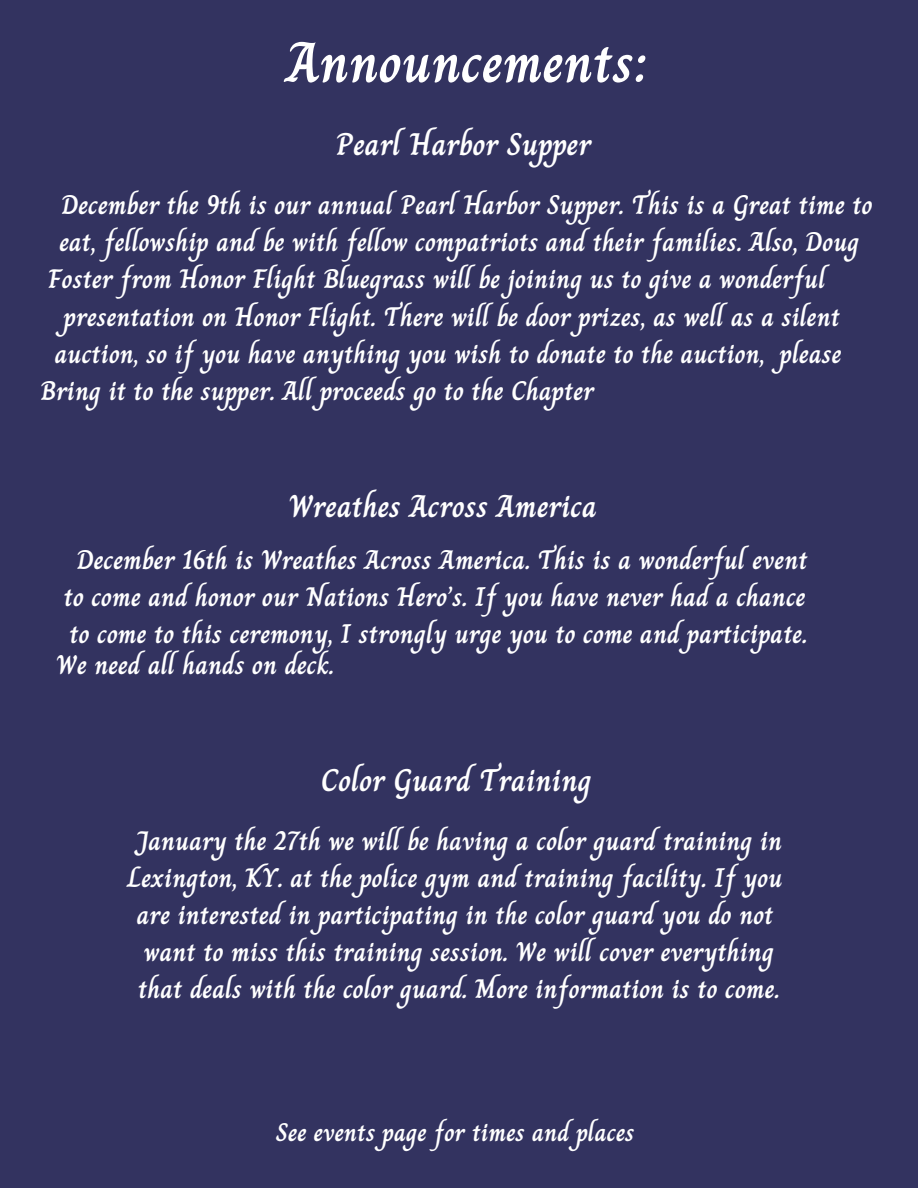
<style>
.page{position:relative;width:918px;height:1188px;background:#333360}
.page>*{position:absolute;margin:0;border:0;box-sizing:border-box;transform-origin:0 0}
.t1{font:700 57px "Charm";color:#fff}
.t2{font:700 31.5px "Charm";color:#fff}
.t3{font:700 27px "Charm";color:#fff}
.t4{font:700 25.5px "Charm";color:#fff}
</style>
<div class="page">
<p class="t1" style="left:287px;top:18px;width:362px">Announcements:</p>
<p class="t2" style="left:336px;top:120px;width:257px">Pearl Harbor Supper</p>
<p class="t3" style="left:62px;top:184px;width:813px">December the 9th is our annual Pearl Harbor Supper. This is a Great time to</p>
<p class="t3" style="left:60px;top:221px;width:802px">eat, fellowship and be with fellow compatriots and their families. Also, Doug</p>
<p class="t3" style="left:48px;top:258px;width:779px">Foster from Honor Flight Bluegrass will be joining us to give a wonderful</p>
<p class="t3" style="left:64px;top:295px;width:778px">presentation on Honor Flight. There will be door prizes, as well as a silent</p>
<p class="t3" style="left:55px;top:333px;width:788px">auction, so if you have anything you wish to donate to the auction, please</p>
<p class="t3" style="left:41px;top:370px;width:555px">Bring it to the supper. All proceeds go to the Chapter</p>
<p class="t2" style="left:289px;top:481px;width:310px">Wreathes Across America</p>
<p class="t3" style="left:77px;top:539px;width:732px">December 16th is Wreathes Across America. This is a wonderful event</p>
<p class="t3" style="left:64px;top:576px;width:743px">to come and honor our Nations Hero’s. If you have never had a chance</p>
<p class="t3" style="left:70px;top:613px;width:739px">to come to this ceremony, I strongly urge you to come and participate.</p>
<p class="t3" style="left:56px;top:644px;width:279px">We need all hands on deck.</p>
<p class="t2" style="left:321px;top:756px;width:272px">Color Guard Training</p>
<p class="t3" style="left:136px;top:820px;width:648px">January the 27th we will be having a color guard training in</p>
<p class="t3" style="left:128px;top:857px;width:656px">Lexington, KY. at the police gym and training facility. If you</p>
<p class="t3" style="left:137px;top:894px;width:638px">are interested in participating in the color guard you do not</p>
<p class="t3" style="left:144px;top:931px;width:632px">want to miss this training session. We will cover everything</p>
<p class="t3" style="left:138px;top:968px;width:643px">that deals with the color guard. More information is to come.</p>
<p class="t4" style="left:276px;top:1113px;width:360px">See events page for times and places</p>
</div>
